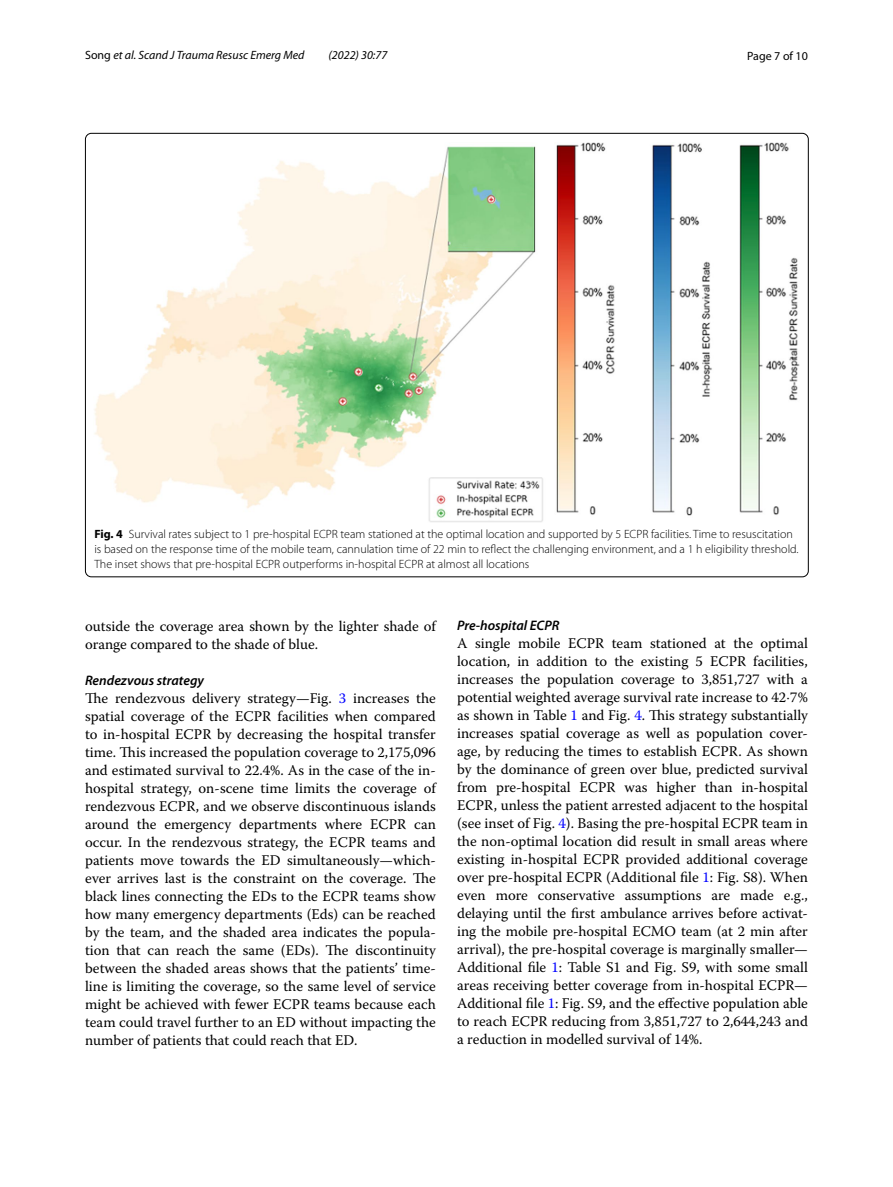
<style>
.page{position:relative;width:893px;height:1187px;background:#fff}
.page>*{position:absolute;margin:0;border:0;box-sizing:border-box;transform-origin:0 0}
.t1{font:14.7px/18px "Warnock Pro";color:#000;text-align:justify}
.t2{font:italic 600 13.8px "Myriad Pro";color:#000}
.t3{font:300 12px/15px "Myriad Pro";color:#000}
.t4{font:italic 12px "Myriad Pro";color:#000}
.t5{font:12px "Myriad Pro";color:#000}
.s1{font-style:normal}
.s2{font-weight:700}
.s3{color:#00f}
.s4{font-family:"MTSY"}
</style>
<div class="page">
<img style="left:94px;top:142px;width:706px;height:380px">
<p class="t4" style="left:85px;top:48px;width:221px"><span class="s1">Song</span> et al. Scand J Trauma Resusc Emerg Med</p>
<p class="t4" style="left:329px;top:48px;width:60px">(2022) 30:77</p>
<p class="t5" style="left:747px;top:48px;width:62px">Page 7 of 10</p>
<p class="t3" style="left:94px;top:526px;width:706px"><span class="s2">Fig. 4</span> Survival rates subject to 1 pre-hospital ECPR team stationed at the optimal location and supported by 5 ECPR facilities. Time to resuscitation is based on the response time of the mobile team, cannulation time of 22 min to reflect the challenging environment, and a 1 h eligibility threshold.<br>The inset shows that pre-hospital ECPR outperforms in-hospital ECPR at almost all locations</p>
<p class="t1" style="left:85px;top:616px;width:352px">outside the coverage area shown by the lighter shade of orange compared to the shade of blue.</p>
<p class="t2" style="left:85px;top:671px;width:121px">Rendezvous strategy</p>
<p class="t1" style="left:85px;top:688px;width:352px">The rendezvous delivery strategy—Fig. <span class="s3">3</span> increases the spatial coverage of the ECPR facilities when compared to in-hospital ECPR by decreasing the hospital transfer time. This increased the population coverage to 2,175,096 and estimated survival to 22.4%. As in the case of the in&shy;hospital strategy, on-scene time limits the coverage of rendezvous ECPR, and we observe discontinuous islands around the emergency departments where ECPR can occur. In the rendezvous strategy, the ECPR teams and patients move towards the ED simultaneously—which&shy;ever arrives last is the constraint on the coverage. The black lines connecting the EDs to the ECPR teams show how many emergency departments (Eds) can be reached by the team, and the shaded area indicates the popula&shy;tion that can reach the same (EDs). The discontinuity between the shaded areas shows that the patients’ time&shy;line is limiting the coverage, so the same level of service might be achieved with fewer ECPR teams because each team could travel further to an ED without impacting the number of patients that could reach that ED.</p>
<p class="t2" style="left:457px;top:616px;width:104px">Pre‑hospital ECPR</p>
<p class="t1" style="left:457px;top:634px;width:352px">A single mobile ECPR team stationed at the optimal location, in addition to the existing 5 ECPR facilities, increases the population coverage to 3,851,727 with a potential weighted average survival rate increase to 42<span class="s4">·</span>7% as shown in Table <span class="s3">1</span> and Fig. <span class="s3">4</span>. This strategy substantially increases spatial coverage as well as population cover&shy;age, by reducing the times to establish ECPR. As shown by the dominance of green over blue, predicted survival from pre-hospital ECPR was higher than in-hospital ECPR, unless the patient arrested adjacent to the hospital (see inset of Fig. <span class="s3">4</span>). Basing the pre-hospital ECPR team in the non-optimal location did result in small areas where existing in-hospital ECPR provided additional coverage over pre-hospital ECPR (Additional file <span class="s3">1</span>: Fig. S8). When even more conservative assumptions are made e.g., delaying until the first ambulance arrives before activat&shy;ing the mobile pre-hospital ECMO team (at 2 min after arrival), the pre-hospital coverage is marginally smaller— Additional file <span class="s3">1</span>: Table S1 and Fig. S9, with some small areas receiving better coverage from in-hospital ECPR— Additional file <span class="s3">1</span>: Fig. S9, and the effective population able to reach ECPR reducing from 3,851,727 to 2,644,243 and a reduction in modelled survival of 14%.</p>
</div>
